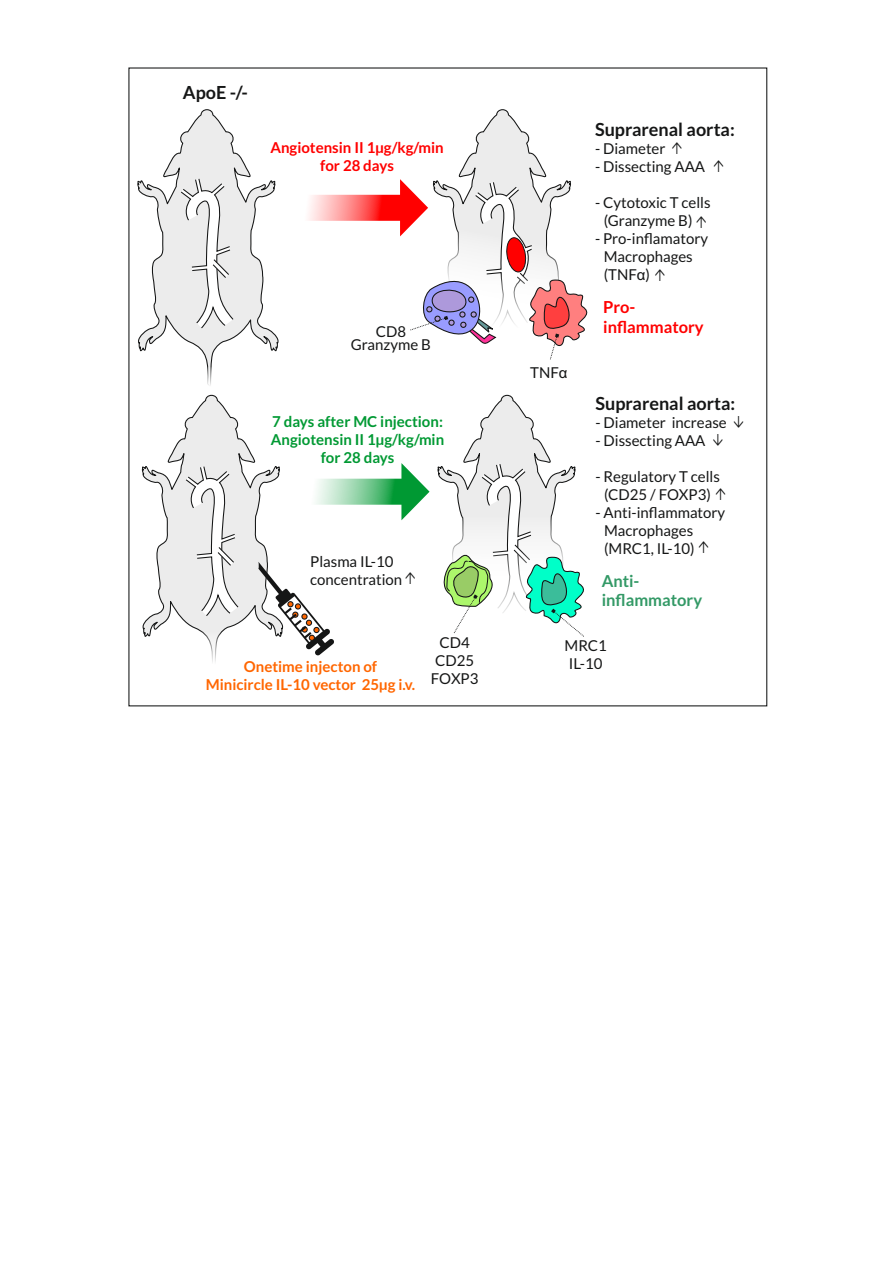
<style>
.page{position:relative;width:893px;height:1263px;background:#fff}
.page>*{position:absolute;margin:0;border:0;box-sizing:border-box;transform-origin:0 0}
.t1{font:700 18px "Lato";color:#151616}
.t2{font:700 16.5px/19.8px "Lato";color:#396}
.t3{font:700 16.5px/19.8px "Lato";color:#f00}
.t4{font:15px/18px "Lato";color:#151616}
.t5{font:700 15px/18px "Lato";color:#093;text-align:center}
.t6{font:700 15px/18px "Lato";color:#f60;text-align:center}
.t7{font:700 15px/18px "Lato";color:#f00;text-align:center}
.s1{font-family:"Arial"}
</style>
<div class="page">
<svg style="left:141px;top:109px;width:447px;height:553px"></svg>
<p class="t1" style="left:183px;top:84px;width:67px">ApoE -/-</p>
<p class="t7" style="left:270px;top:139px;width:175px">Angiotensin II 1µg/kg/min for 28 days</p>
<p class="t4" style="left:351px;top:327px;width:82px;line-height:12.3px;text-align:center">CD8<br>Granzyme B</p>
<p class="t5" style="left:271px;top:413px;width:175px">7 days after MC injection:<br>Angiotensin II 1µg/kg/min for 28 days</p>
<p class="t4" style="left:310px;top:553px;width:93px">Plasma IL-10 concentration</p>
<p class="t6" style="left:206px;top:658px;width:211px">Onetime injecton of<br>Minicircle IL-10 vector 25µg i.v.</p>
<p class="t4" style="left:431px;top:635px;width:49px;text-align:center">CD4<br>CD25<br>FOXP3</p>
<p class="t1" style="left:595px;top:121px;width:141px">Suprarenal aorta:</p>
<p class="t4" style="left:595px;top:141px;width:72px">- Diameter</p>
<p class="t4" style="left:595px;top:159px;width:112px">- Dissecting AAA</p>
<p class="t4" style="left:604px;top:195px;width:108px;text-indent:-9px">- Cytotoxic T cells (Granzyme B)</p>
<p class="t4" style="left:604px;top:231px;width:106px;text-indent:-9px">- Pro-inflamatory<br>Macrophages (TNF<span class="s1">α</span>)</p>
<p class="t4" style="left:530px;top:364px;width:39px">TNF<span class="s1">α</span></p>
<p class="t3" style="left:603px;top:298px;width:102px">Pro&shy;inflammatory</p>
<p class="t1" style="left:595px;top:395px;width:141px">Suprarenal aorta:</p>
<p class="t4" style="left:595px;top:415px;width:133px">- Diameter increase</p>
<p class="t4" style="left:595px;top:433px;width:112px">- Dissecting AAA</p>
<p class="t4" style="left:595px;top:469px;width:126px;text-align:center">- Regulatory T cells (CD25 / FOXP3)</p>
<p class="t4" style="left:604px;top:505px;width:123px;text-indent:-9px">- Anti-inflammatory<br>Macrophages (MRC1, IL-10)</p>
<p class="t2" style="left:602px;top:572px;width:102px">Anti&shy;inflammatory</p>
<p class="t4" style="left:565px;top:638px;width:44px">MRC1<br>IL-10</p>
</div>
